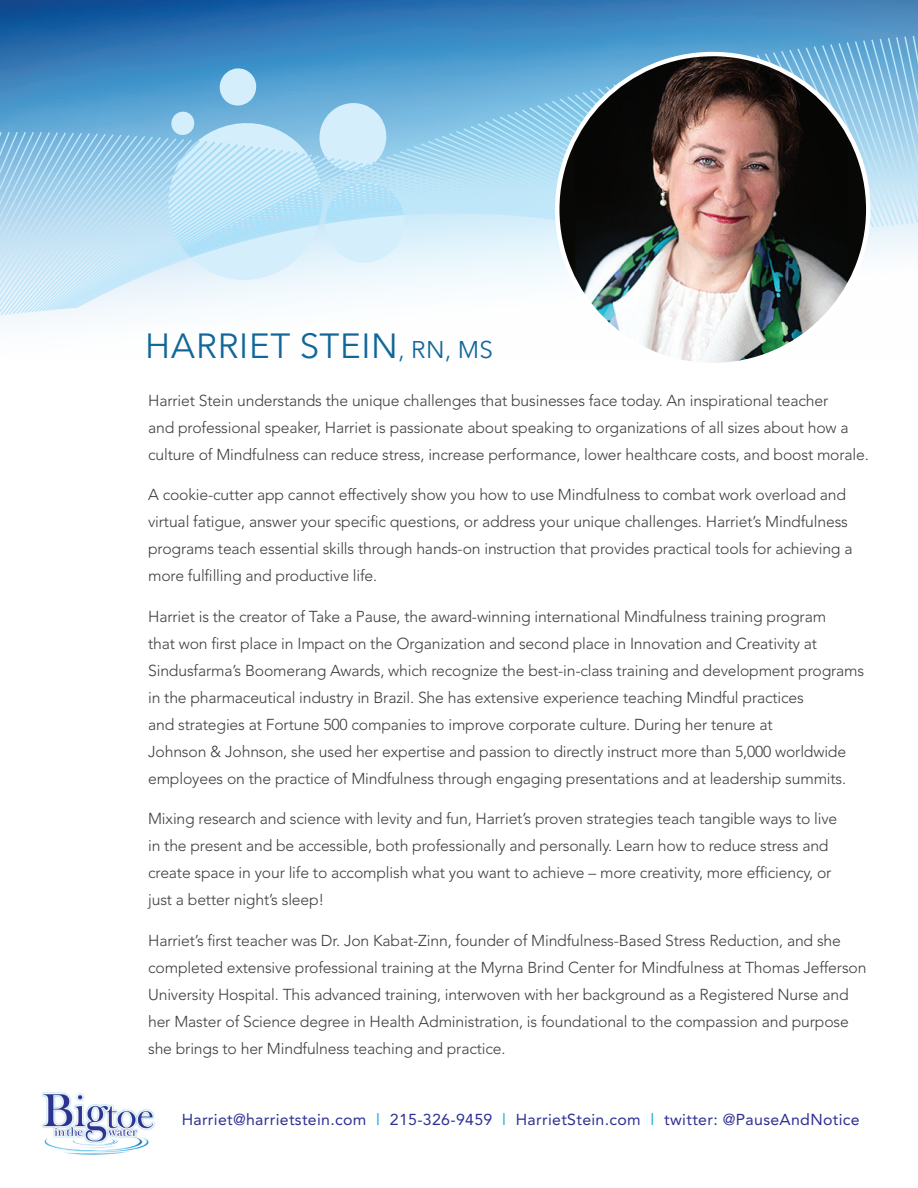
<style>
.page{position:relative;width:918px;height:1188px;background:#fff}
.page>*{position:absolute;margin:0;border:0;box-sizing:border-box;transform-origin:0 0}
.t1{font:34.95px "Avenir Next";letter-spacing:.02em;color:#11679a}
.t2{font:300 15.75px/27px "Avenir";letter-spacing:-.01em;color:#3e3e3f}
.t3{font:15.75px "Avenir";letter-spacing:.02em;color:#2e3092}
.s1{font-size:24.15px}
.s2{color:#24aae1}
</style>
<div class="page">
<img style="left:0;top:0;width:918px;height:324px">
<svg style="left:0;top:36px;width:918px;height:287px;background:#a5d0ea"></svg>
<svg style="left:557px;top:54px;width:311px;height:311px;fill:#080807"></svg>
<img style="left:575px;top:54px;width:273px;height:308px">
<img style="left:41px;top:1092px;width:114px;height:63px">
<h1 class="t1" style="left:145px;top:317px;width:350px">HARRIET STEIN<span class="s1">, RN, MS</span></h1>
<p class="t2" style="left:148px;top:387px;width:722px">Harriet Stein understands the unique challenges that businesses face today. An inspirational teacher<br>and professional speaker, Harriet is passionate about speaking to organizations of all sizes about how a culture of Mindfulness can reduce stress, increase performance, lower healthcare costs, and boost morale.</p>
<p class="t2" style="left:148px;top:482px;width:706px">A cookie-cutter app cannot effectively show you how to use Mindfulness to combat work overload and virtual fatigue, answer your specific questions, or address your unique challenges. Harriet’s Mindfulness programs teach essential skills through hands-on instruction that provides practical tools for achieving a more fulfilling and productive life.</p>
<p class="t2" style="left:148px;top:603px;width:718px">Harriet is the creator of Take a Pause, the award-winning international Mindfulness training program<br>that won first place in Impact on the Organization and second place in Innovation and Creativity at Sindusfarma’s Boomerang Awards, which recognize the best-in-class training and development programs in the pharmaceutical industry in Brazil. She has extensive experience teaching Mindful practices<br>and strategies at Fortune 500 companies to improve corporate culture. During her tenure at<br>Johnson &amp; Johnson, she used her expertise and passion to directly instruct more than 5,000 worldwide employees on the practice of Mindfulness through engaging presentations and at leadership summits.</p>
<p class="t2" style="left:148px;top:805px;width:691px">Mixing research and science with levity and fun, Harriet’s proven strategies teach tangible ways to live in the present and be accessible, both professionally and personally. Learn how to reduce stress and create space in your life to accomplish what you want to achieve – more creativity, more efficiency, or just a better night’s sleep!</p>
<p class="t2" style="left:148px;top:927px;width:720px">Harriet’s first teacher was Dr. Jon Kabat-Zinn, founder of Mindfulness-Based Stress Reduction, and she completed extensive professional training at the Myrna Brind Center for Mindfulness at Thomas Jefferson University Hospital. This advanced training, interwoven with her background as a Registered Nurse and her Master of Science degree in Health Administration, is foundational to the compassion and purpose she brings to her Mindfulness teaching and practice.</p>
<p class="t3" style="left:182px;top:1110px;width:679px">Harriet@harrietstein.com <span class="s2">l</span> 215-326-9459 <span class="s2">l</span> HarrietStein.com <span class="s2">l</span> twitter: @PauseAndNotice</p>
</div>
